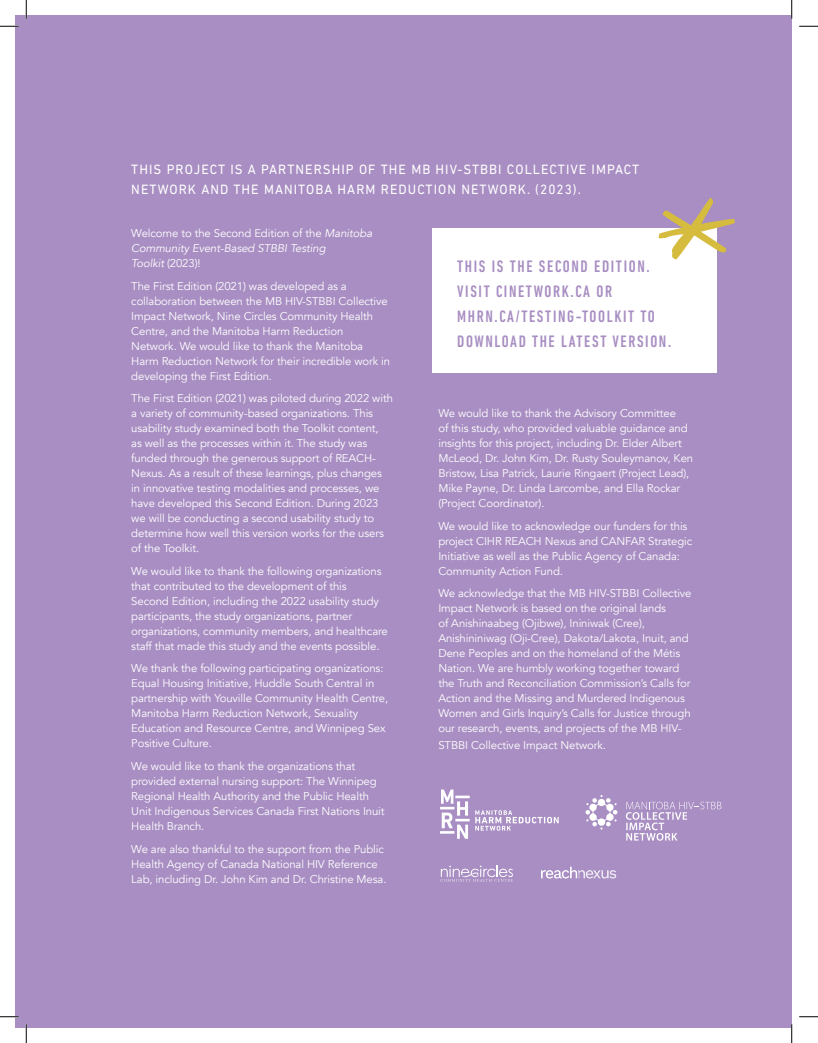
<style>
.page{position:relative;width:818px;height:1043px;background:#fff}
.page>*{position:absolute;margin:0;border:0;box-sizing:border-box;transform-origin:0 0}
.t1{font:500 condensed 16.88px/25px "DIN Next LT Pro";letter-spacing:.1em;color:#a88ec2;scale:.96 1}
.t2{font:13.75px/20px "DIN Next LT Pro";letter-spacing:.08em;color:#fff;scale:.96 1}
.t3{font:11.25px/15px "Avenir";letter-spacing:-.01em;color:#fff}
.t4{font:italic 11.25px/15px "Avenir";letter-spacing:-.01em;color:#fff}
.s1{font-style:normal}
</style>
<div class="page">
<div style="left:15px;top:15px;width:776px;height:1013px;background:#a88ec2"></div>
<div style="left:432px;top:228px;width:284px;height:145px;background:#fff"></div>
<svg style="left:658px;top:198px;width:76px;height:61px"></svg>
<svg style="left:440px;top:789px;width:29px;height:49px"></svg>
<svg style="left:475px;top:810px;width:83px;height:20px"></svg>
<svg style="left:625px;top:801px;width:96px;height:39px"></svg>
<svg style="left:585px;top:795px;width:32px;height:34px"></svg>
<svg style="left:440px;top:865px;width:73px;height:16px"></svg>
<img style="left:541px;top:866px;width:76px;height:13px">
<svg style="left:0;top:25px;width:19px;height:2px"></svg>
<svg style="left:799px;top:25px;width:19px;height:2px"></svg>
<svg style="left:0;top:1016px;width:19px;height:1px"></svg>
<svg style="left:799px;top:1016px;width:19px;height:1px"></svg>
<svg style="left:25px;top:0;width:2px;height:19px"></svg>
<svg style="left:25px;top:1024px;width:2px;height:18px"></svg>
<svg style="left:791px;top:0;width:1px;height:19px"></svg>
<svg style="left:791px;top:1024px;width:1px;height:18px"></svg>
<p class="t2" style="left:131px;top:159px;width:530px">THIS PROJECT IS A PARTNERSHIP OF THE MB HIV-STBBI COLLECTIVE IMPACT<br>NETWORK AND THE MANITOBA HARM REDUCTION NETWORK. (2023).</p>
<p class="t4" style="left:131px;top:226px;width:242px"><span class="s1">Welcome to the Second Edition of the</span> Manitoba<br>Community Event-Based STBBI Testing<br>Toolkit <span class="s1">(2023)!</span></p>
<p class="t3" style="left:131px;top:279px;width:260px">The First Edition (2021) was developed as a collaboration between the MB HIV-STBBI Collective Impact Network, Nine Circles Community Health Centre, and the Manitoba Harm Reduction Network. We would like to thank the Manitoba Harm Reduction Network for their incredible work in developing the First Edition.</p>
<p class="t3" style="left:131px;top:391px;width:263px">The First Edition (2021) was piloted during 2022 with a variety of community-based organizations. This usability study examined both the Toolkit content,<br>as well as the processes within it. The study was funded through the generous support of REACH-Nexus. As a result of these learnings, plus changes in innovative testing modalities and processes, we have developed this Second Edition. During 2023 we will be conducting a second usability study to determine how well this version works for the users of the Toolkit.</p>
<p class="t3" style="left:131px;top:563px;width:258px">We would like to thank the following organizations that contributed to the development of this<br>Second Edition, including the 2022 usability study participants, the study organizations, partner organizations, community members, and healthcare staff that made this study and the events possible.</p>
<p class="t3" style="left:131px;top:661px;width:258px">We thank the following participating organizations:<br>Equal Housing Initiative, Huddle South Central in partnership with Youville Community Health Centre, Manitoba Harm Reduction Network, Sexuality Education and Resource Centre, and Winnipeg Sex Positive Culture.</p>
<p class="t3" style="left:131px;top:758px;width:255px">We would like to thank the organizations that provided external nursing support: The Winnipeg Regional Health Authority and the Public Health Unit Indigenous Services Canada First Nations Inuit Health Branch.</p>
<p class="t3" style="left:131px;top:841px;width:257px">We are also thankful to the support from the Public<br>Health Agency of Canada National HIV Reference<br>Lab, including Dr. John Kim and Dr. Christine Mesa.</p>
<h1 class="t1" style="left:457px;top:253px;width:224px">THIS IS THE SECOND EDITION.<br>VISIT CINETWORK.CA OR<br>MHRN.CA/TESTING-TOOLKIT TO<br>DOWNLOAD THE LATEST VERSION.</h1>
<p class="t3" style="left:438px;top:406px;width:256px">We would like to thank the Advisory Committee<br>of this study, who provided valuable guidance and insights for this project, including Dr. Elder Albert McLeod, Dr. John Kim, Dr. Rusty Souleymanov, Ken Bristow, Lisa Patrick, Laurie Ringaert (Project Lead), Mike Payne, Dr. Linda Larcombe, and Ella Rockar (Project Coordinator).</p>
<p class="t3" style="left:438px;top:518px;width:255px">We would like to acknowledge our funders for this project CIHR REACH Nexus and CANFAR Strategic Initiative as well as the Public Agency of Canada:<br>Community Action Fund.</p>
<p class="t3" style="left:438px;top:586px;width:255px">We acknowledge that the MB HIV-STBBI Collective Impact Network is based on the original lands<br>of Anishinaabeg (Ojibwe), Ininiwak (Cree), Anishininiwag (Oji-Cree), Dakota/Lakota, Inuit, and Dene Peoples and on the homeland of the Métis Nation. We are humbly working together toward the Truth and Reconciliation Commission’s Calls for Action and the Missing and Murdered Indigenous Women and Girls Inquiry’s Calls for Justice through our research, events, and projects of the MB HIV-</p>
<p class="t3" style="left:438px;top:737px;width:169px">STBBI Collective Impact Network.</p>
</div>
